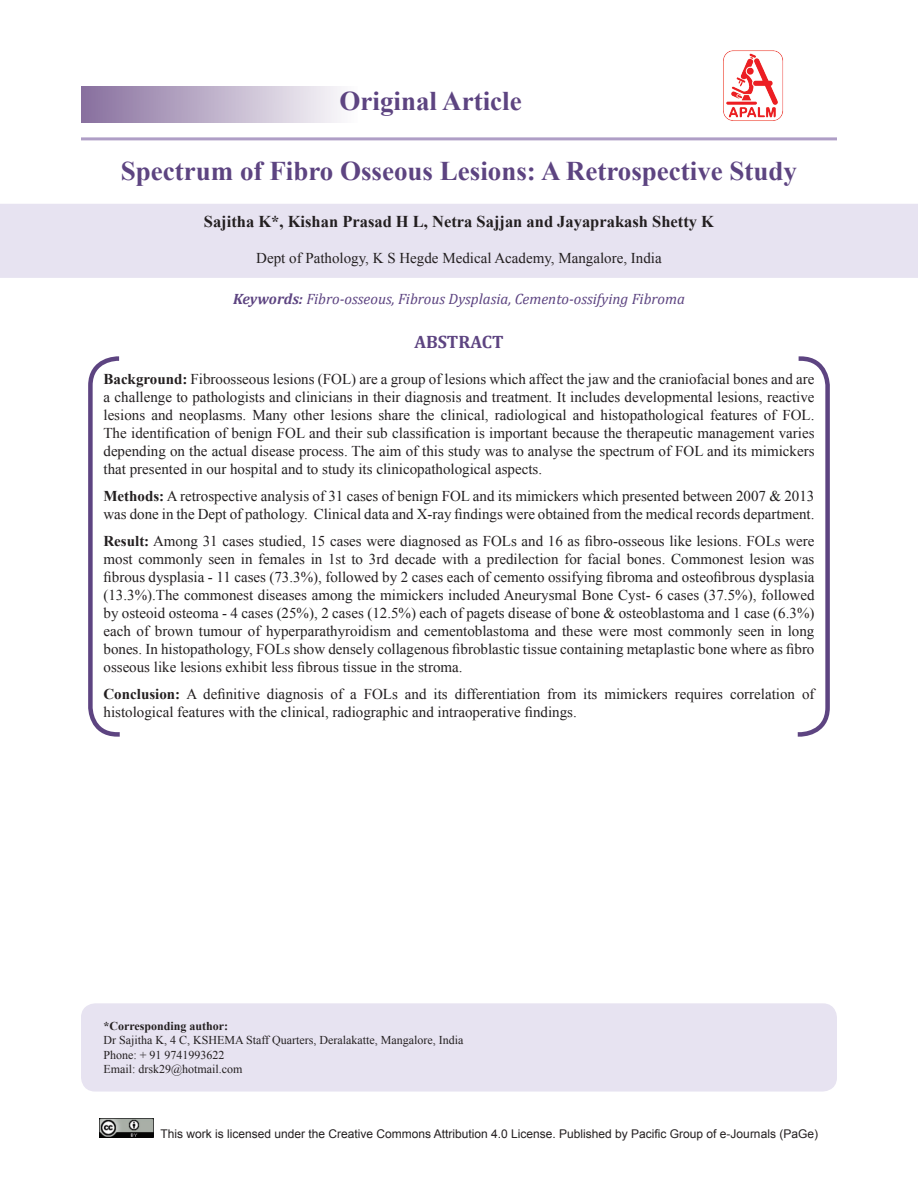
<style>
.page{position:relative;width:918px;height:1188px;background:#fff}
.page>*{position:absolute;margin:0;border:0;box-sizing:border-box;transform-origin:0 0}
.Chap_head{font:700 27px "Times New Roman";color:#5d4481}
.Case_Report-_head{font:700 27px "Times New Roman";color:#5d4481}
.Abstract_head{font:700 18px "Cambria";color:#5d4481}
.Author_head{font:700 16.5px "Times New Roman";color:#231f20}
.Abstract_Text{font:15px/18px "Times New Roman";color:#231f20;text-align:justify}
.Key_Words{font:italic 15px "Cambria";color:#5d4481}
.Address{font:15px "Times New Roman";color:#231f20}
.Fotnote{font:12px/14.4px "Times New Roman";color:#231f20}
.t1{font:12px "Arial";color:#231f20}
.s1{font-weight:700}
</style>
<div class="page">
<div style="left:81px;top:86px;width:276px;height:37px;background:linear-gradient(to right,#876f9e,#fcfcfd)"></div>
<hr style="left:81px;top:137px;width:756px;height:3px;background:#af9ec6">
<img style="left:723px;top:50px;width:61px;height:71px">
<img style="left:100px;top:1119px;width:54px;height:19px">
<div style="left:1px;top:205px;width:916px;height:72px;background:#e7e3f1"></div>
<div style="left:0;top:204px;width:918px;height:74px;border:2px solid #e7e3f1"></div>
<div style="left:82px;top:1004px;width:754px;height:87px;background:#e7e3f1;border-radius:14px"></div>
<div style="left:81px;top:1003px;width:756px;height:89px;border:2px solid #e7e3f1;border-radius:14px"></div>
<svg style="left:88px;top:356px;width:32px;height:381px"></svg>
<svg style="left:797px;top:356px;width:33px;height:381px"></svg>
<p class="Case_Report-_head" style="left:340px;top:83px;width:184px">Original Article</p>
<p class="Chap_head" style="left:121px;top:153px;width:678px">Spectrum of Fibro Osseous Lesions: A Retrospective Study</p>
<p class="Author_head" style="left:204px;top:210px;width:512px">Sajitha K*, Kishan Prasad H L, Netra Sajjan and Jayaprakash Shetty K</p>
<p class="Address" style="left:256px;top:248px;width:407px">Dept of Pathology, K S Hegde Medical Academy, Mangalore, India</p>
<p class="Key_Words" style="left:233px;top:288px;width:453px"><span class="s1">Keywords:</span> Fibro-osseous, Fibrous Dysplasia, Cemento-ossifying Fibroma</p>
<p class="Abstract_head" style="left:414px;top:329px;width:91px">ABSTRACT</p>
<p class="Abstract_Text" style="left:104px;top:369px;width:713px"><span class="s1">Background:</span> Fibroosseous lesions (FOL) are a group of lesions which affect the jaw and the craniofacial bones and are a challenge to pathologists and clinicians in their diagnosis and treatment. It includes developmental lesions, reactive lesions and neoplasms. Many other lesions share the clinical, radiological and histopathological features of FOL.<br>The identification of benign FOL and their sub classification is important because the therapeutic management varies depending on the actual disease process. The aim of this study was to analyse the spectrum of FOL and its mimickers that presented in our hospital and to study its clinicopathological aspects.</p>
<p class="Abstract_Text" style="left:104px;top:486px;width:713px"><span class="s1">Methods:</span> A retrospective analysis of 31 cases of benign FOL and its mimickers which presented between 2007 &amp; 2013 was done in the Dept of pathology. Clinical data and X-ray findings were obtained from the medical records department.</p>
<p class="Abstract_Text" style="left:104px;top:531px;width:713px"><span class="s1">Result:</span> Among 31 cases studied, 15 cases were diagnosed as FOLs and 16 as fibro-osseous like lesions. FOLs were most commonly seen in females in 1st to 3rd decade with a predilection for facial bones. Commonest lesion was fibrous dysplasia - 11 cases (73.3%), followed by 2 cases each of cemento ossifying fibroma and osteofibrous dysplasia (13.3%).The commonest diseases among the mimickers included Aneurysmal Bone Cyst- 6 cases (37.5%), followed by osteoid osteoma - 4 cases (25%), 2 cases (12.5%) each of pagets disease of bone &amp; osteoblastoma and 1 case (6.3%) each of brown tumour of hyperparathyroidism and cementoblastoma and these were most commonly seen in long bones. In histopathology, FOLs show densely collagenous fibroblastic tissue containing metaplastic bone where as fibro osseous like lesions exhibit less fibrous tissue in the stroma.</p>
<p class="Abstract_Text" style="left:104px;top:684px;width:713px"><span class="s1">Conclusion:</span> A definitive diagnosis of a FOLs and its differentiation from its mimickers requires correlation of histological features with the clinical, radiographic and intraoperative findings.</p>
<p class="Fotnote" style="left:104px;top:1019px;width:362px"><span class="s1">*Corresponding author:<br></span>Dr Sajitha K, 4 C, KSHEMA Staff Quarters, Deralakatte, Mangalore, India</p>
<p class="Fotnote" style="left:104px;top:1047px;width:123px">Phone: + 91 9741993622</p>
<p class="Fotnote" style="left:104px;top:1062px;width:141px">Email: drsk29@hotmail.com</p>
<p class="t1" style="left:160px;top:1126px;width:659px">This work is licensed under the Creative Commons Attribution 4.0 License. Published by Pacific Group of e-Journals (PaGe)</p>
</div>
